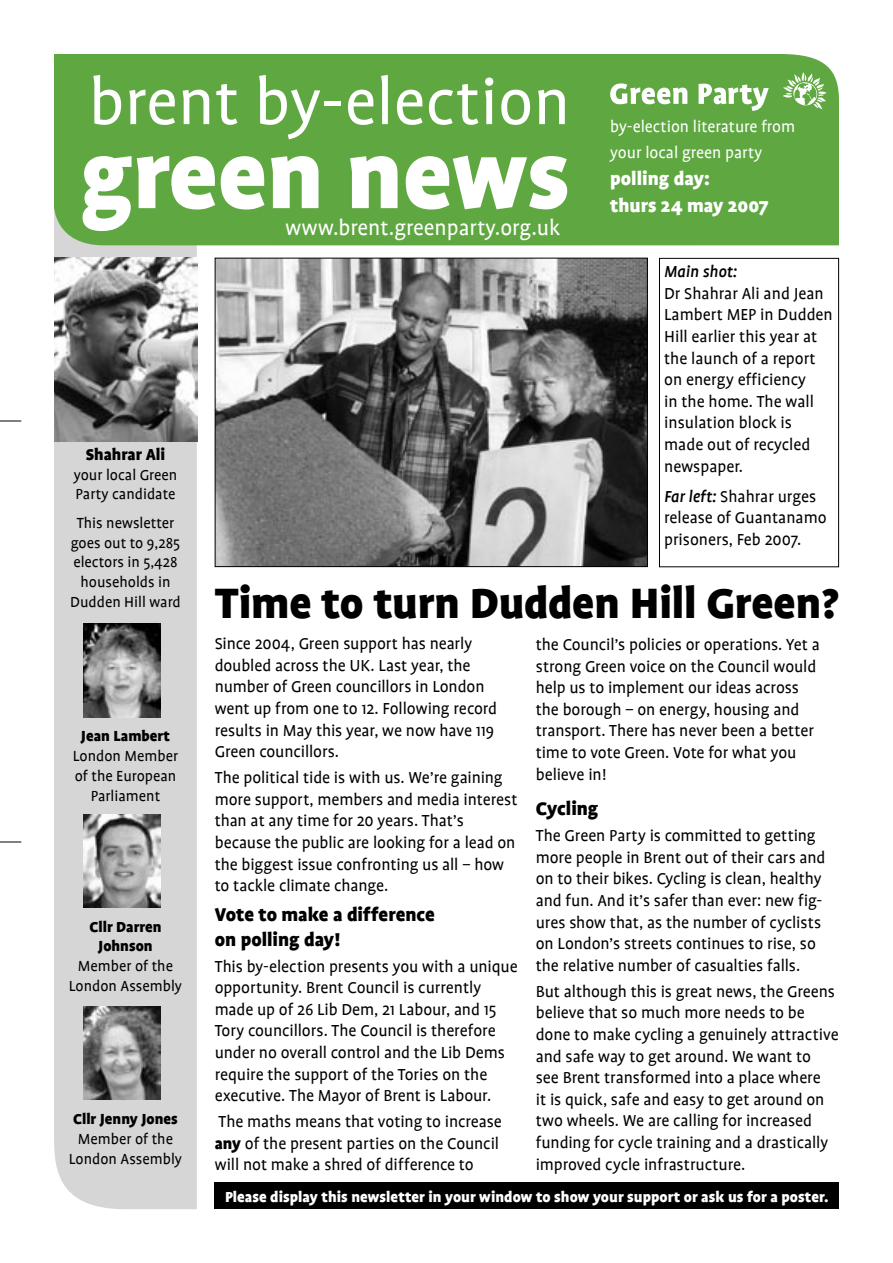
<style>
.page{position:relative;width:893px;height:1263px;background:#fff}
.page>*{position:absolute;margin:0;border:0;box-sizing:border-box;transform-origin:0 0}
.t1{font:900 106.5px "Profile";color:#fff}
.t2{font:72px "Profile";color:#fff}
.t3{font:900 48px "Profile";letter-spacing:-.005em;color:#000}
.t4{font:24px "Profile";color:#fff}
.t5{font:900 21px/25.2px "Profile";color:#000}
.t6{font:900 21px/27px "Profile";color:#fff}
.t7{font:18px/21.6px "Profile";letter-spacing:-.005em;color:#000}
.t8{font:18px/25.5px "Profile";color:#fff}
.t9{font:900 18px "Profile";color:#000}
.t10{font:16.5px/19.8px "Profile";color:#000;text-align:center}
.t11{font:900 16.5px "Profile";color:#fff}
.s1{font-weight:900}
.s2{font-weight:500;font-style:italic}
</style>
<div class="page">
<div style="left:54px;top:245px;width:143px;height:964px;background:#d6d6d6"></div>
<div style="left:54px;top:54px;width:785px;height:191px;background:#5fa841"></div>
<svg style="left:0;top:421px;width:21px;height:1px"></svg>
<svg style="left:0;top:842px;width:21px;height:1px"></svg>
<svg style="left:783px;top:72px;width:43px;height:37px"></svg>
<svg style="left:610px;top:83px;width:77px;height:21px"></svg>
<svg style="left:699px;top:84px;width:70px;height:27px"></svg>
<img style="left:84px;top:814px;width:76px;height:93px">
<img style="left:84px;top:624px;width:76px;height:93px">
<img style="left:54px;top:257px;width:143px;height:184px">
<img style="left:84px;top:1006px;width:76px;height:94px">
<img style="left:217px;top:260px;width:429px;height:305px">
<div style="left:215px;top:258px;width:433px;height:309px;border:1px solid #000"></div>
<div style="left:659px;top:258px;width:180px;height:309px;border:1px solid #000"></div>
<div style="left:215px;top:1182px;width:624px;height:27px;background:#000"></div>
<p class="t2" style="left:89px;top:65px;width:483px">brent by-election</p>
<p class="t1" style="left:80px;top:116px;width:492px">green news</p>
<p class="t4" style="left:286px;top:216px;width:276px">www.brent.greenparty.org.uk</p>
<p class="t8" style="left:610px;top:114px;width:187px">by-election literature from your local green party</p>
<p class="t6" style="left:610px;top:164px;width:160px">polling day:<br>thurs 24 may 2007</p>
<p class="t9" style="left:86px;top:444px;width:81px">Shahrar Ali</p>
<p class="t10" style="left:74px;top:465px;width:105px;text-align:left">your local Green<br>Party candidate</p>
<p class="t10" style="left:70px;top:513px;width:112px">This newsletter goes out to 9,285 electors in 5,428 households in<br>Dudden Hill ward</p>
<p class="t10" style="left:73px;top:726px;width:107px"><span class="s1">Jean Lambert<br></span>London Member of the European<br>Parliament</p>
<p class="t10" style="left:69px;top:917px;width:115px"><span class="s1">Cllr Darren<br>Johnson<br></span>Member of the<br>London Assembly</p>
<p class="t10" style="left:69px;top:1109px;width:115px"><span class="s1">Cllr Jenny Jones<br></span>Member of the<br>London Assembly</p>
<p class="t7" style="left:664px;top:261px;width:170px"><span class="s2">Main shot:<br></span>Dr Shahrar Ali and Jean<br>Lambert MEP in Dudden<br>Hill earlier this year at the launch of a report on energy efficiency<br>in the home. The wall insulation block is made out of recycled newspaper.</p>
<p class="t7" style="left:664px;top:486px;width:164px"><span class="s2">Far left:</span> Shahrar urges release of Guantanamo prisoners, Feb 2007.</p>
<p class="t3" style="left:215px;top:577px;width:626px">Time to turn Dudden Hill Green?</p>
<p class="t7" style="left:215px;top:633px;width:284px">Since 2004, Green support has nearly doubled across the UK. Last year, the number of Green councillors in London went up from one to 12. Following record results in May this year, we now have 119<br>Green councillors.</p>
<p class="t7" style="left:215px;top:767px;width:304px">The political tide is with us. We’re gaining more support, members and media interest than at any time for 20 years. That’s because the public are looking for a lead on the biggest issue confronting us all – how to tackle climate change.</p>
<p class="t5" style="left:215px;top:901px;width:222px">Vote to make a difference on polling day!</p>
<p class="t7" style="left:215px;top:955px;width:304px">This by-election presents you with a unique opportunity. Brent Council is currently made up of 26 Lib Dem, 21 Labour, and 15<br>Tory councillors. The Council is therefore under no overall control and the Lib Dems require the support of the Tories on the executive. The Mayor of Brent is Labour.</p>
<p class="t7" style="left:215px;top:1111px;width:289px">The maths means that voting to increase <span class="s1">any</span> of the present parties on the Council will not make a shred of difference to</p>
<p class="t7" style="left:536px;top:634px;width:286px">the Council’s policies or operations. Yet a strong Green voice on the Council would help us to implement our ideas across the borough – on energy, housing and transport. There has never been a better time to vote Green. Vote for what you believe in!</p>
<p class="t5" style="left:536px;top:796px;width:64px">Cycling</p>
<p class="t7" style="left:536px;top:825px;width:291px">The Green Party is committed to getting more people in Brent out of their cars and on to their bikes. Cycling is clean, healthy and fun. And it’s safer than ever: new fig&shy;ures show that, as the number of cyclists on London’s streets continues to rise, so the relative number of casualties falls.</p>
<p class="t7" style="left:536px;top:980px;width:304px">But although this is great news, the Greens believe that so much more needs to be done to make cycling a genuinely attractive and safe way to get around. We want to<br>see Brent transformed into a place where<br>it is quick, safe and easy to get around on two wheels. We are calling for increased funding for cycle training and a drastically improved cycle infrastructure.</p>
<p class="t11" style="left:225px;top:1188px;width:605px">Please display this newsletter in your window to show your support or ask us for a poster.</p>
</div>
